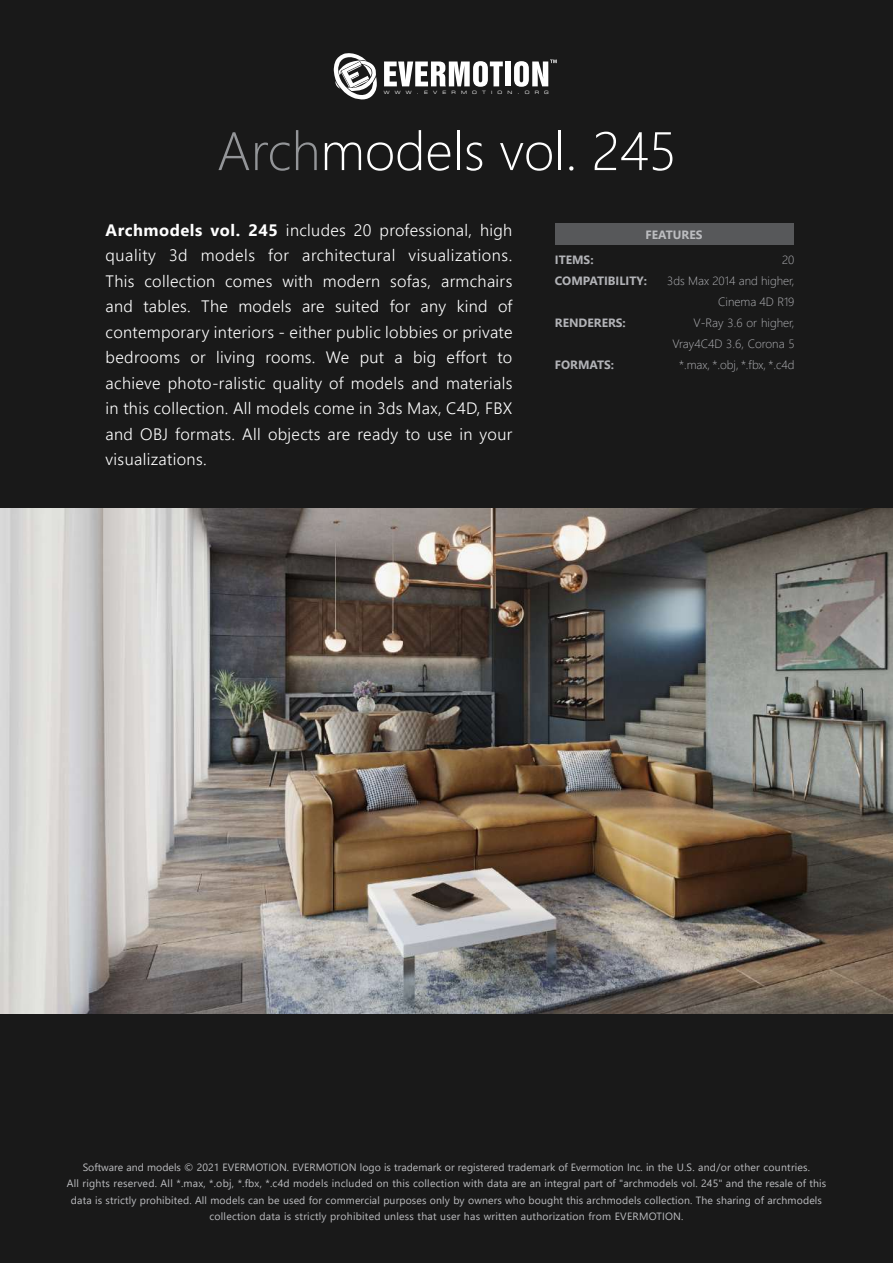
<style>
.page{position:relative;width:893px;height:1263px;background:#191919}
.page>*{position:absolute;margin:0;border:0;box-sizing:border-box;transform-origin:0 0}
.t1{font:300 54px "Segoe UI";color:#fff}
.t2{font:300 16.5px/25.5px "Segoe UI";letter-spacing:.02em;color:#fff;text-align:justify}
.t3{font:300 12px/21px "Segoe UI";color:#b2b3b7;text-align:right}
.t4{font:700 12px "Segoe UI";color:#b2b3b7}
.t5{font:700 12px "Segoe UI";color:#bcbdc0}
.t6{font:10.5px/16.5px "Segoe UI";letter-spacing:.01em;color:#bcbdc0;text-align:center}
.t7{font:expanded 4.5px "Square 721 BT";letter-spacing:1.15em;color:#fff}
.s1{color:#939598}
.s2{font-weight:700}
</style>
<div class="page">
<svg style="left:334px;top:53px;width:43px;height:47px"></svg>
<svg style="left:384px;top:61px;width:119px;height:26px"></svg>
<div style="left:505px;top:62px;width:6px;height:24px;background:#fff"></div>
<svg style="left:514px;top:60px;width:43px;height:27px"></svg>
<img style="left:0;top:508px;width:893px;height:505px">
<div style="left:555px;top:223px;width:239px;height:22px;background:#57585a"></div>
<p class="t7" style="left:384px;top:89px;width:167px">WWW.EVERMOTION.ORG</p>
<h1 class="t1" style="left:217px;top:100px;width:461px"><span class="s1">Arch</span>models vol. 245</h1>
<p class="t2" style="left:106px;top:215px;width:408px"><span class="s2">Archmodels vol. 245</span> includes 20 professional, high quality 3d models for architectural visualizations.<br>This collection comes with modern sofas, armchairs and tables. The models are suited for any kind of contemporary interiors - either public lobbies or private bedrooms or living rooms. We put a big effort to achieve photo-ralistic quality of models and materials in this collection. All models come in 3ds Max, C4D, FBX and OBJ formats. All objects are ready to use in your visualizations.</p>
<p class="t5" style="left:645px;top:223px;width:59px">FEATURES</p>
<p class="t4" style="left:555px;top:249px;width:40px">ITEMS:</p>
<p class="t3" style="left:782px;top:248px;width:14px">20</p>
<p class="t4" style="left:555px;top:270px;width:94px">COMPATIBILITY:</p>
<p class="t3" style="left:667px;top:269px;width:129px">3ds Max 2014 and higher,<br>Cinema 4D R19</p>
<p class="t4" style="left:555px;top:312px;width:72px">RENDERERS:</p>
<p class="t3" style="left:672px;top:311px;width:124px">V-Ray 3.6 or higher,<br>Vray4C4D 3.6, Corona 5</p>
<p class="t4" style="left:555px;top:354px;width:61px">FORMATS:</p>
<p class="t3" style="left:679px;top:353px;width:117px">*.max, *.obj, *.fbx, *.c4d</p>
<p class="t6" style="left:67px;top:1158px;width:761px">Software and models © 2021 EVERMOTION. EVERMOTION logo is trademark or registered trademark of Evermotion Inc. in the U.S. and/or other countries.<br>All rights reserved. All *.max, *.obj, *.fbx, *.c4d models included on this collection with data are an integral part of "archmodels vol. 245" and the resale of this data is strictly prohibited. All models can be used for commercial purposes only by owners who bought this archmodels collection. The sharing of archmodels collection data is strictly prohibited unless that user has written authorization from EVERMOTION.</p>
</div>
